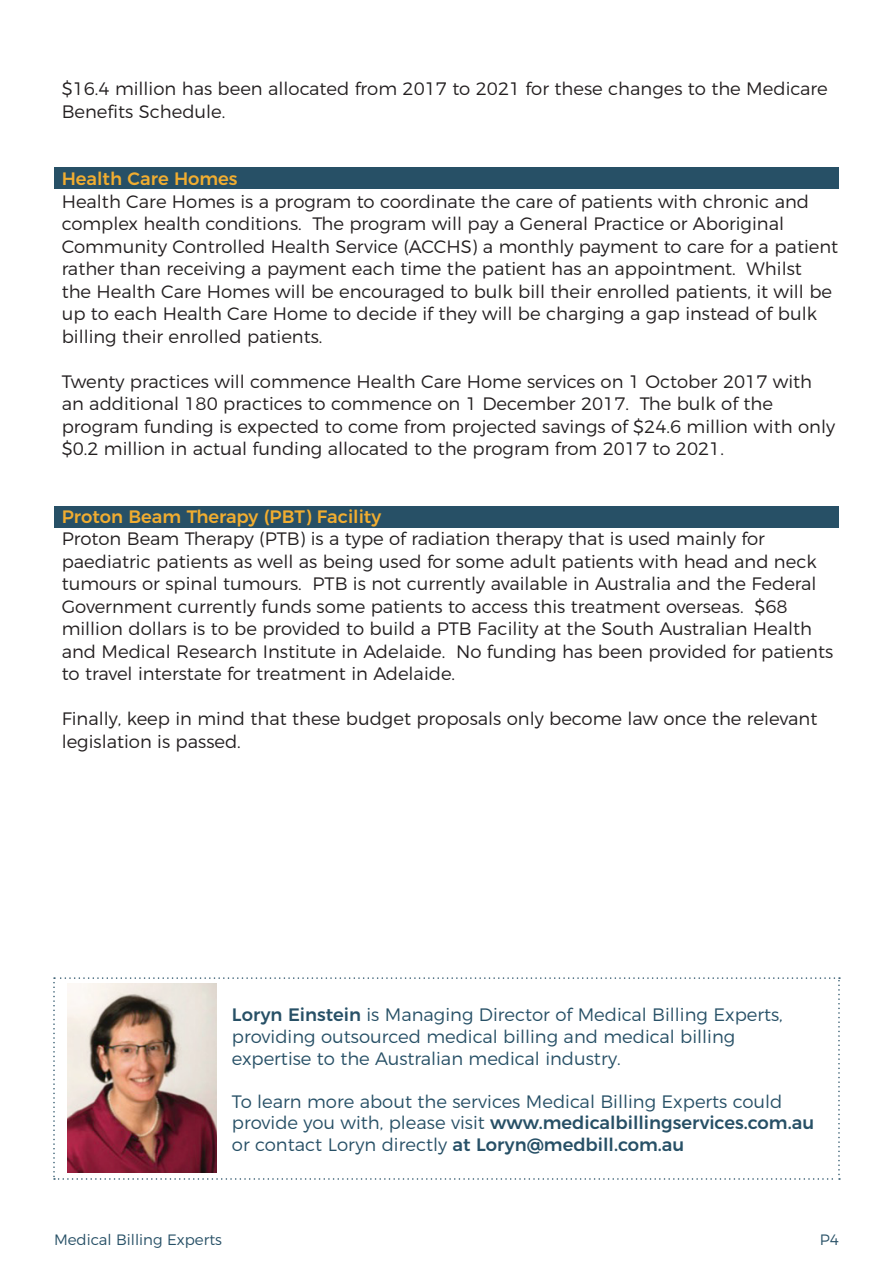
<style>
.page{position:relative;width:893px;height:1263px;background:#fff}
.page>*{position:absolute;margin:0;border:0;box-sizing:border-box;transform-origin:0 0}
.t1{font:300 18px/22.5px "Montserrat";color:#231f20}
.t2{font:300 18px/21.6px "Montserrat";color:#275066}
.t3{font:500 18px "Montserrat";color:#f1ad30}
.t4{font:300 15px "Montserrat";color:#275066}
.s1{font-weight:500}
</style>
<div class="page">
<svg style="left:53px;top:977px;width:787px;height:203px"></svg>
<div style="left:54px;top:167px;width:785px;height:22px;background:#275066"></div>
<div style="left:54px;top:506px;width:785px;height:22px;background:#275066"></div>
<img style="left:68px;top:983px;width:149px;height:190px">
<p class="t1" style="left:62px;top:76px;width:767px">$16.4 million has been allocated from 2017 to 2021 for these changes to the Medicare<br>Benefits Schedule.</p>
<p class="t3" style="left:62px;top:164px;width:177px">Health Care Homes</p>
<p class="t1" style="left:62px;top:188px;width:778px">Health Care Homes is a program to coordinate the care of patients with chronic and complex health conditions. The program will pay a General Practice or Aboriginal Community Controlled Health Service (ACCHS) a monthly payment to care for a patient rather than receiving a payment each time the patient has an appointment. Whilst<br>the Health Care Homes will be encouraged to bulk bill their enrolled patients, it will be up to each Health Care Home to decide if they will be charging a gap instead of bulk billing their enrolled patients.</p>
<p class="t1" style="left:62px;top:368px;width:775px">Twenty practices will commence Health Care Home services on 1 October 2017 with an additional 180 practices to commence on 1 December 2017. The bulk of the program funding is expected to come from projected savings of $24.6 million with only $0.2 million in actual funding allocated to the program from 2017 to 2021.</p>
<p class="t3" style="left:62px;top:502px;width:321px">Proton Beam Therapy (PBT) Facility</p>
<p class="t1" style="left:62px;top:526px;width:773px">Proton Beam Therapy (PTB) is a type of radiation therapy that is used mainly for paediatric patients as well as being used for some adult patients with head and neck tumours or spinal tumours. PTB is not currently available in Australia and the Federal Government currently funds some patients to access this treatment overseas. $68 million dollars is to be provided to build a PTB Facility at the South Australian Health and Medical Research Institute in Adelaide. No funding has been provided for patients to travel interstate for treatment in Adelaide.</p>
<p class="t1" style="left:62px;top:706px;width:757px">Finally, keep in mind that these budget proposals only become law once the relevant legislation is passed.</p>
<p class="t2" style="left:232px;top:1003px;width:552px"><span class="s1">Loryn Einstein</span> is Managing Director of Medical Billing Experts, providing outsourced medical billing and medical billing expertise to the Australian medical industry.</p>
<p class="t2" style="left:232px;top:1089px;width:584px">To learn more about the services Medical Billing Experts could provide you with, please visit <span class="s1">www.medicalbillingservices.com.au </span>or contact Loryn directly <span class="s1">at Loryn@medbill.com.au</span></p>
<p class="t4" style="left:54px;top:1228px;width:169px">Medical Billing Experts</p>
<p class="t4" style="left:820px;top:1228px;width:21px">P4</p>
</div>
